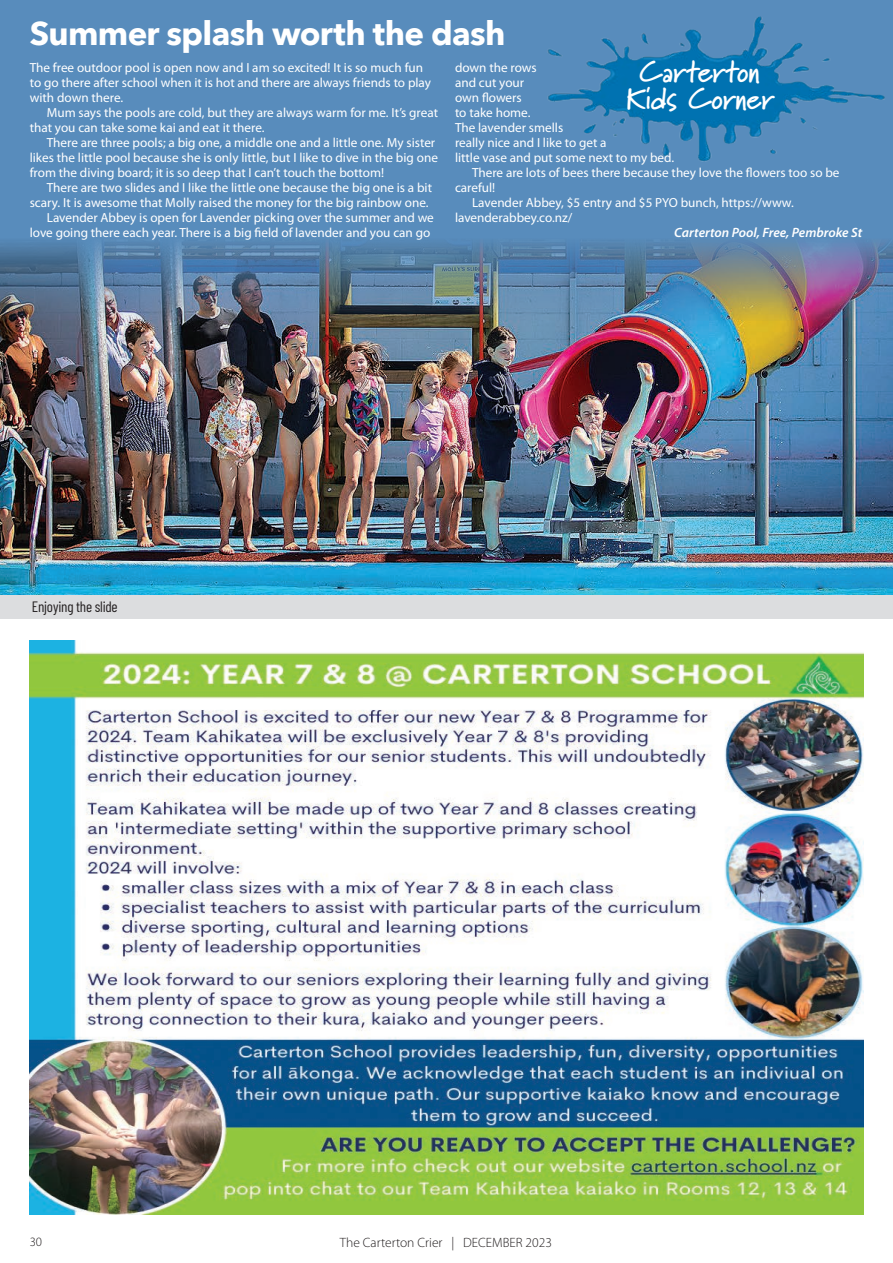
<style>
.page{position:relative;width:893px;height:1263px;background:#fff}
.page>*{position:absolute;margin:0;border:0;box-sizing:border-box;transform-origin:0 0}
.t1{font:700 33px "Avenir Next";letter-spacing:-.02em;color:#fff}
.t2{font:700 30.75px/27px "Marydale";letter-spacing:-.01em;color:#fff;text-align:center}
._07_CAPTION{font:15px "Barlow Condensed";letter-spacing:-.01em;color:#231f20}
.t3{font:300 13.5px "Myriad Pro";color:#231f20}
.t4{font:italic 600 13.5px "Myriad Pro";color:#fff}
.t5{font:13.2px/15px "Myriad Pro";color:#fff}
.t6{font:300 12.75px "Myriad Pro";color:#231f20}
</style>
<div class="page">
<img style="left:0;top:321px;width:893px;height:274px">
<svg style="left:0;top:0;width:893px;height:321px;background:#5b87b1"></svg>
<img style="left:519px;top:17px;width:365px;height:154px">
<div style="left:0;top:595px;width:893px;height:24px;background:#dcdddf"></div>
<img style="left:30px;top:640px;width:833px;height:574px">
<p class="t1" style="left:30px;top:5px;width:477px">Summer splash worth the dash</p>
<p class="t5" style="left:30px;top:60px;width:403px">The free outdoor pool is open now and I am so excited! It is so much fun to go there after school when it is hot and there are always friends to play with down there.</p>
<p class="t5" style="left:30px;top:105px;width:410px;text-indent:17px">Mum says the pools are cold, but they are always warm for me. It’s great that you can take some kai and eat it there.</p>
<p class="t5" style="left:30px;top:135px;width:410px;text-indent:17px">There are three pools; a big one, a middle one and a little one. My sister likes the little pool because she is only little, but I like to dive in the big one from the diving board; it is so deep that I can’t touch the bottom!</p>
<p class="t5" style="left:30px;top:180px;width:404px;text-align:right">There are two slides and I like the little one because the big one is a bit scary. It is awesome that Molly raised the money for the big rainbow one.</p>
<p class="t5" style="left:30px;top:210px;width:406px;text-align:right">Lavender Abbey is open for Lavender picking over the summer and we love going there each year. There is a big field of lavender and you can go</p>
<p class="t2" style="left:626px;top:58px;width:150px">Carterton<br>Kids Corner</p>
<p class="t5" style="left:455px;top:60px;width:221px">down the rows<br>and cut your<br>own flowers<br>to take home.<br>The lavender smells<br>really nice and I like to get a<br>little vase and put some next to my bed.</p>
<p class="t5" style="left:455px;top:165px;width:386px;text-indent:17px">There are lots of bees there because they love the flowers too so be careful!</p>
<p class="t5" style="left:455px;top:195px;width:340px;text-indent:17px">Lavender Abbey, $5 entry and $5 PYO bunch, https://www. lavenderabbey.co.nz/</p>
<p class="t4" style="left:674px;top:224px;width:190px">Carterton Pool, Free, Pembroke St</p>
<p class="_07_CAPTION" style="left:32px;top:598px;width:87px">Enjoying the slide</p>
<p class="t6" style="left:30px;top:1234px;width:14px">30</p>
<p class="t3" style="left:340px;top:1234px;width:213px">The Carterton Crier | DECEMBER 2023</p>
</div>
